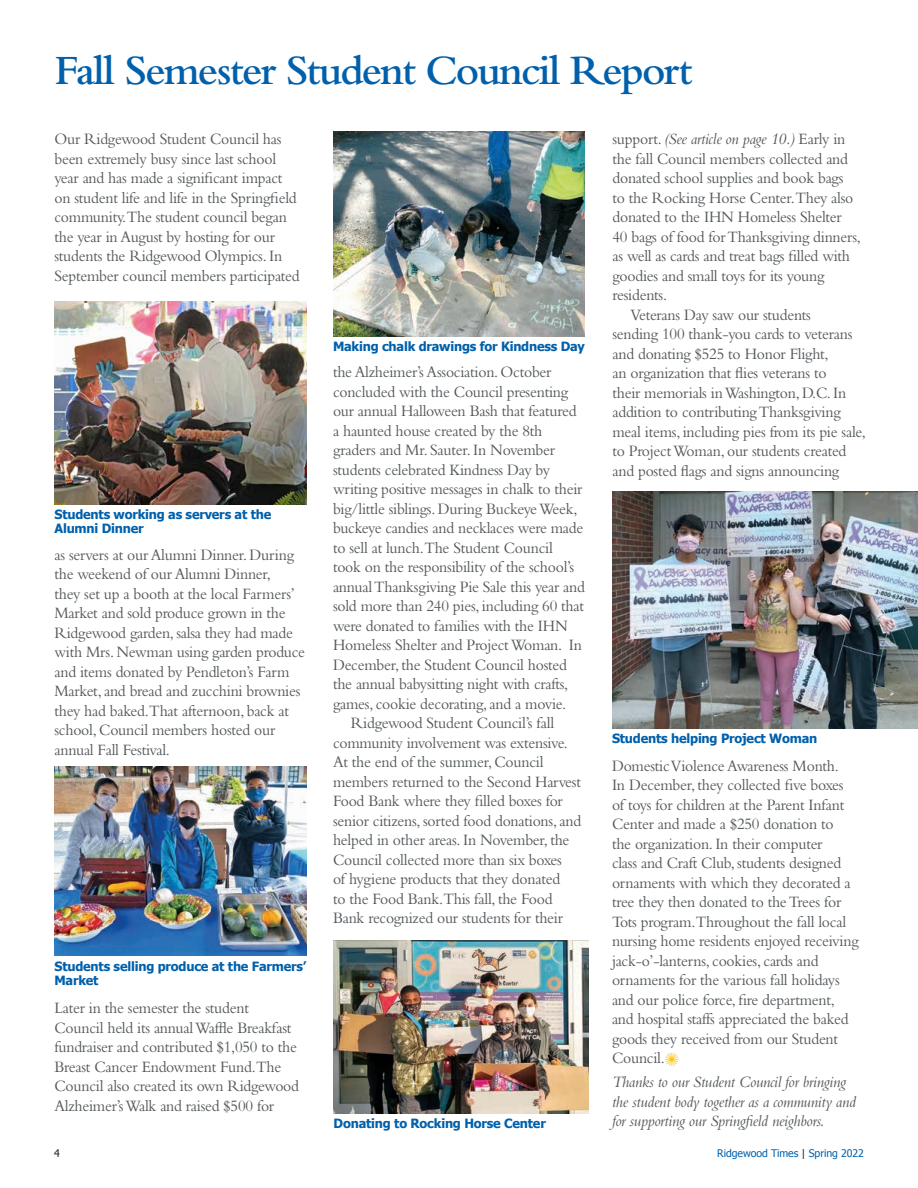
<style>
.page{position:relative;width:918px;height:1188px;background:#fff}
.page>*{position:absolute;margin:0;border:0;box-sizing:border-box;transform-origin:0 0}
.t1{font:600 43.5px "Bembo";letter-spacing:-.04em;color:#0060ab}
.t2{font:16.5px/19.5px "Bembo";letter-spacing:-.015em;color:#52575a;scale:.95 1}
.t3{font:italic 16.5px/19.5px "Bembo";letter-spacing:-.015em;color:#52575a;scale:.95 1}
.t4{font:700 12.75px/14.2px "Tahoma";letter-spacing:-.015em;color:#0060ab}
.t5{font:10.5px "Tahoma";letter-spacing:-.005em;color:#0060ab}
.t6{font:10.5px "Tahoma";color:#231f20}
.s1{font-style:normal}
.s2{color:#231f20}
</style>
<div class="page">
<img style="left:333px;top:940px;width:255px;height:173px">
<img style="left:54px;top:767px;width:252px;height:189px">
<img style="left:54px;top:301px;width:252px;height:203px">
<img style="left:333px;top:131px;width:252px;height:206px">
<img style="left:612px;top:491px;width:306px;height:237px">
<h1 class="t1" style="left:54px;top:46px;width:640px">Fall Semester Student Council Report</h1>
<p class="t2" style="left:54px;top:129px;width:260px">Our Ridgewood Student Council has been extremely busy since last school year and has made a significant impact on student life and life in the Springfield community.The student council began the year in August by hosting for our students the Ridgewood Olympics. In September council members participated</p>
<p class="t4" style="left:54px;top:506px;width:218px">Students working as servers at the<br>Alumni Dinner</p>
<p class="t2" style="left:54px;top:544px;width:265px">as servers at our Alumni Dinner. During the weekend of our Alumni Dinner,<br>they set up a booth at the local Farmers’ Market and sold produce grown in the Ridgewood garden, salsa they had made with Mrs. Newman using garden produce and items donated by Pendleton’s Farm Market, and bread and zucchini brownies they had baked.That afternoon, back at school, Council members hosted our annual Fall Festival.</p>
<p class="t4" style="left:54px;top:958px;width:254px">Students selling produce at the Farmers’<br>Market</p>
<p class="t2" style="left:54px;top:998px;width:259px">Later in the semester the student Council held its annual Waffle Breakfast fundraiser and contributed $1,050 to the Breast Cancer Endowment Fund.The Council also created its own Ridgewood Alzheimer’s Walk and raised $500 for</p>
<p class="t4" style="left:333px;top:338px;width:254px">Making chalk drawings for Kindness Day</p>
<p class="t2" style="left:333px;top:362px;width:232px">the Alzheimer’s Association. October</p>
<p class="t2" style="left:333px;top:381px;width:249px">concluded with the Council presenting</p>
<p class="t2" style="left:333px;top:401px;width:258px">our annual Halloween Bash that featured</p>
<p class="t2" style="left:333px;top:420px;width:222px">a haunted house created by the 8th</p>
<p class="t2" style="left:333px;top:440px;width:235px">graders and Mr. Sauter. In November</p>
<p class="t2" style="left:333px;top:459px;width:230px">students celebrated Kindness Day by</p>
<p class="t2" style="left:333px;top:479px;width:264px">writing positive messages in chalk to their</p>
<p class="t2" style="left:333px;top:498px;width:259px">big/little siblings. During Buckeye Week,</p>
<p class="t2" style="left:333px;top:518px;width:265px">buckeye candies and necklaces were made</p>
<p class="t2" style="left:333px;top:537px;width:233px">to sell at lunch.The Student Council</p>
<p class="t2" style="left:333px;top:557px;width:256px">took on the responsibility of the school’s</p>
<p class="t2" style="left:333px;top:576px;width:267px">annual Thanksgiving Pie Sale this year and</p>
<p class="t2" style="left:333px;top:596px;width:266px">sold more than 240 pies, including 60 that</p>
<p class="t2" style="left:333px;top:615px;width:249px">were donated to families with the IHN</p>
<p class="t2" style="left:333px;top:635px;width:264px">Homeless Shelter and Project Woman. In</p>
<p class="t2" style="left:333px;top:654px;width:248px">December, the Student Council hosted</p>
<p class="t2" style="left:333px;top:674px;width:249px">the annual babysitting night with crafts,</p>
<p class="t2" style="left:333px;top:693px;width:247px">games, cookie decorating, and a movie.</p>
<p class="t2" style="left:351px;top:713px;width:215px">Ridgewood Student Council’s fall</p>
<p class="t2" style="left:333px;top:732px;width:249px">community involvement was extensive.</p>
<p class="t2" style="left:333px;top:752px;width:223px">At the end of the summer, Council</p>
<p class="t2" style="left:333px;top:771px;width:263px">members returned to the Second Harvest</p>
<p class="t2" style="left:333px;top:791px;width:243px">Food Bank where they filled boxes for</p>
<p class="t2" style="left:333px;top:811px;width:263px">senior citizens, sorted food donations, and</p>
<p class="t2" style="left:333px;top:830px;width:250px">helped in other areas. In November, the</p>
<p class="t2" style="left:333px;top:850px;width:243px">Council collected more than six boxes</p>
<p class="t2" style="left:333px;top:869px;width:241px">of hygiene products that they donated</p>
<p class="t2" style="left:333px;top:889px;width:233px">to the Food Bank.This fall, the Food</p>
<p class="t2" style="left:333px;top:908px;width:244px">Bank recognized our students for their</p>
<p class="t4" style="left:334px;top:1115px;width:214px">Donating to Rocking Horse Center</p>
<p class="t3" style="left:612px;top:129px;width:247px"><span class="s1">support.</span> (See article on page 10.) <span class="s1">Early in</span></p>
<p class="t2" style="left:612px;top:148px;width:250px">the fall Council members collected and</p>
<p class="t2" style="left:612px;top:168px;width:245px">donated school supplies and book bags</p>
<p class="t2" style="left:612px;top:187px;width:255px">to the Rocking Horse Center.They also</p>
<p class="t2" style="left:612px;top:207px;width:243px">donated to the IHN Homeless Shelter</p>
<p class="t2" style="left:612px;top:226px;width:263px">40 bags of food for Thanksgiving dinners,</p>
<p class="t2" style="left:612px;top:246px;width:252px">as well as cards and treat bags filled with</p>
<p class="t2" style="left:612px;top:265px;width:225px">goodies and small toys for its young</p>
<p class="t2" style="left:612px;top:285px;width:59px">residents.</p>
<p class="t2" style="left:630px;top:304px;width:192px">Veterans Day saw our students</p>
<p class="t2" style="left:612px;top:324px;width:254px">sending 100 thank-you cards to veterans</p>
<p class="t2" style="left:612px;top:343px;width:229px">and donating $525 to Honor Flight,</p>
<p class="t2" style="left:612px;top:363px;width:227px">an organization that flies veterans to</p>
<p class="t2" style="left:612px;top:382px;width:248px">their memorials in Washington, D.C. In</p>
<p class="t2" style="left:612px;top:402px;width:242px">addition to contributing Thanksgiving</p>
<p class="t2" style="left:612px;top:421px;width:268px">meal items, including pies from its pie sale,</p>
<p class="t2" style="left:612px;top:441px;width:248px">to Project Woman, our students created</p>
<p class="t2" style="left:612px;top:460px;width:240px">and posted flags and signs announcing</p>
<p class="t4" style="left:612px;top:730px;width:207px">Students helping Project Woman</p>
<p class="t2" style="left:612px;top:755px;width:261px">Domestic Violence Awareness Month.<br>In December, they collected five boxes of toys for children at the Parent Infant Center and made a $250 donation to<br>the organization. In their computer<br>class and Craft Club, students designed ornaments with which they decorated a tree they then donated to the Trees for Tots program.Throughout the fall local nursing home residents enjoyed receiving jack-o’-lanterns, cookies, cards and ornaments for the various fall holidays and our police force, fire department, and hospital staffs appreciated the baked goods they received from our Student Council.</p>
<p class="t3" style="left:612px;top:1072px;width:258px">Thanks to our Student Council for bringing the student body together as a community and for supporting our Springfield neighbors.</p>
<p class="t6" style="left:54px;top:1146px;width:7px">4</p>
<p class="t5" style="left:717px;top:1146px;width:148px">Ridgewood Times <span class="s2">|</span> Spring 2022</p>
</div>
